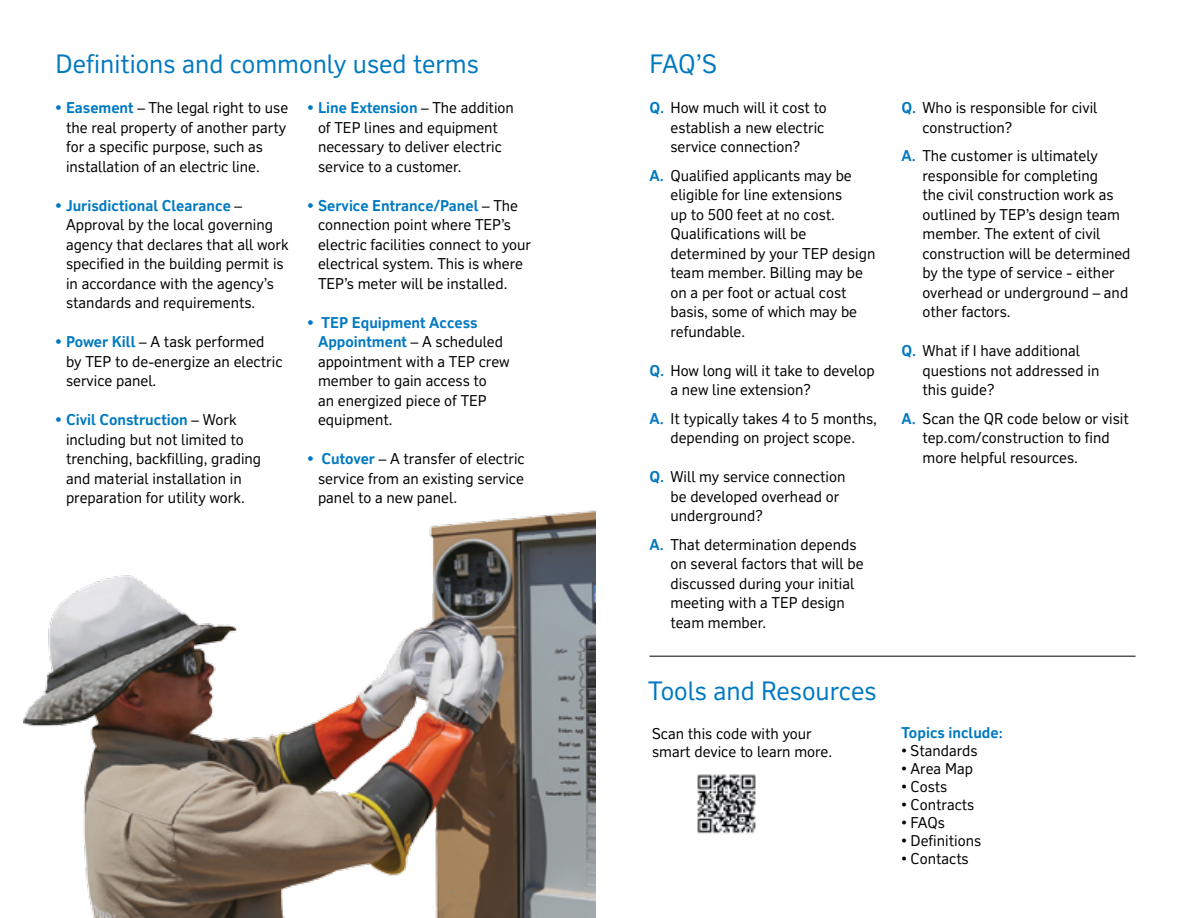
<style>
.page{position:relative;width:1188px;height:918px;background:#fff}
.page>*{position:absolute;margin:0;border:0;box-sizing:border-box;transform-origin:0 0}
.t1{font:25.5px "RT Vickerman";color:#0079c1}
.t2{font:15px/19.5px "RT Vickerman";color:#000}
.t3{font:700 15px "RT Vickerman";color:#0079c1}
.s1{font-weight:700;color:#0079c1}
</style>
<div class="page">
<img style="left:23px;top:510px;width:573px;height:408px">
<img style="left:697px;top:774px;width:59px;height:60px">
<hr style="left:650px;top:656px;width:486px;height:1px;background:#000">
<h1 class="t1" style="left:56px;top:48px;width:425px">Definitions and commonly used terms</h1>
<p class="t2" style="left:66px;top:98px;width:224px;text-indent:-10px"><span class="s1">• Easement</span> – The legal right to use the real property of another party for a specific purpose, such as installation of an electric line.</p>
<p class="t2" style="left:66px;top:195px;width:224px;text-indent:-10px"><span class="s1">• Jurisdictional Clearance</span> –<br>Approval by the local governing agency that declares that all work specified in the building permit is in accordance with the agency’s standards and requirements.</p>
<p class="t2" style="left:66px;top:332px;width:218px;text-indent:-10px"><span class="s1">• Power Kill</span> – A task performed by TEP to de-energize an electric service panel.</p>
<p class="t2" style="left:66px;top:410px;width:197px;text-indent:-10px"><span class="s1">• Civil Construction</span> – Work including but not limited to trenching, backfilling, grading and material installation in preparation for utility work.</p>
<p class="t2" style="left:318px;top:98px;width:197px;text-indent:-10px"><span class="s1">• Line Extension</span> – The addition of TEP lines and equipment necessary to deliver electric service to a customer.</p>
<p class="t2" style="left:318px;top:195px;width:215px;text-indent:-10px"><span class="s1">• Service Entrance/Panel</span> – The connection point where TEP’s electric facilities connect to your electrical system. This is where<br>TEP’s meter will be installed.</p>
<p class="t2" style="left:318px;top:312px;width:193px;text-indent:-10px"><span class="s1">• TEP Equipment Access<br>Appointment</span> – A scheduled appointment with a TEP crew member to gain access to<br>an energized piece of TEP equipment.</p>
<p class="t2" style="left:318px;top:449px;width:208px;text-align:justify;text-indent:-10px"><span class="s1">• Cutover</span> – A transfer of electric service from an existing service panel to a new panel.</p>
<h1 class="t1" style="left:650px;top:48px;width:69px">FAQ’S</h1>
<p class="t2" style="left:670px;top:98px;width:158px;text-indent:-21px"><span class="s1">Q.</span> How much will it cost to establish a new electric service connection?</p>
<p class="t2" style="left:670px;top:165px;width:206px;text-indent:-21px"><span class="s1">A.</span> Qualified applicants may be eligible for line extensions<br>up to 500 feet at no cost.<br>Qualifications will be determined by your TEP design team member. Billing may be on a per foot or actual cost basis, some of which may be refundable.</p>
<p class="t2" style="left:670px;top:360px;width:206px;text-indent:-21px"><span class="s1">Q.</span> How long will it take to develop a new line extension?</p>
<p class="t2" style="left:650px;top:408px;width:229px;text-align:center"><span class="s1">A.</span> It typically takes 4 to 5 months, depending on project scope.</p>
<p class="t2" style="left:670px;top:467px;width:176px;text-indent:-21px"><span class="s1">Q.</span> Will my service connection be developed overhead or underground?</p>
<p class="t2" style="left:670px;top:534px;width:195px;text-indent:-21px"><span class="s1">A.</span> That determination depends on several factors that will be discussed during your initial meeting with a TEP design team member.</p>
<h1 class="t1" style="left:648px;top:675px;width:230px">Tools and Resources</h1>
<p class="t2" style="left:652px;top:725px;width:182px;line-height:18px">Scan this code with your smart device to learn more.</p>
<p class="t2" style="left:922px;top:98px;width:176px;text-indent:-21px"><span class="s1">Q.</span> Who is responsible for civil construction?</p>
<p class="t2" style="left:922px;top:146px;width:210px;text-indent:-21px"><span class="s1">A.</span> The customer is ultimately responsible for completing<br>the civil construction work as outlined by TEP’s design team member. The extent of civil construction will be determined by the type of service - either overhead or underground – and other factors.</p>
<p class="t2" style="left:922px;top:341px;width:178px;text-indent:-21px"><span class="s1">Q.</span> What if I have additional questions not addressed in this guide?</p>
<p class="t2" style="left:922px;top:408px;width:208px;text-indent:-21px"><span class="s1">A.</span> Scan the QR code below or visit tep.com/construction to find more helpful resources.</p>
<p class="t3" style="left:901px;top:723px;width:103px">Topics include:</p>
<p class="t2" style="left:901px;top:741px;width:78px">• Standards</p>
<p class="t2" style="left:901px;top:759px;width:73px">• Area Map</p>
<p class="t2" style="left:901px;top:777px;width:47px">• Costs</p>
<p class="t2" style="left:901px;top:795px;width:74px">• Contracts</p>
<p class="t2" style="left:901px;top:813px;width:45px">• FAQs</p>
<p class="t2" style="left:901px;top:831px;width:81px">• Definitions</p>
<p class="t2" style="left:901px;top:849px;width:69px">• Contacts</p>
</div>
